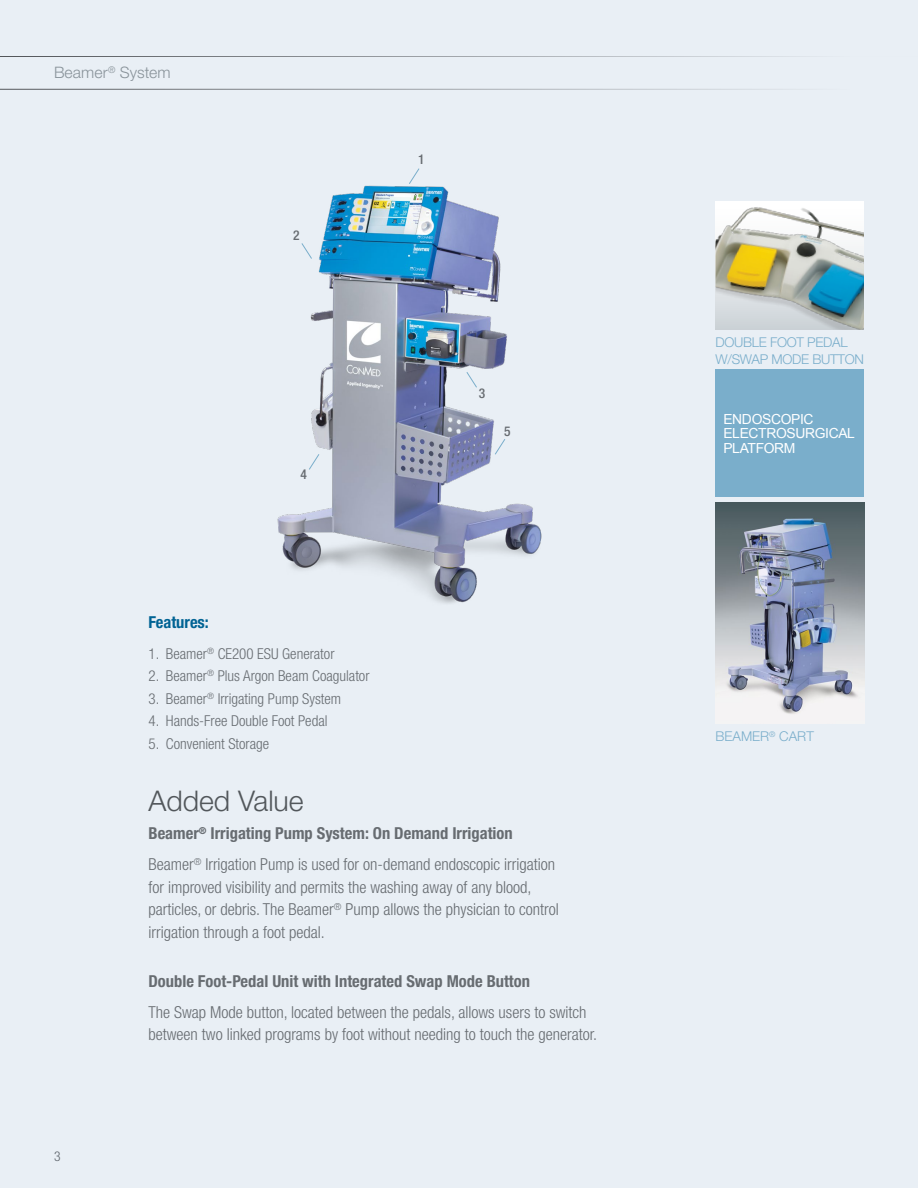
<style>
.page{position:relative;width:918px;height:1188px;background:#e9eff5}
.page>*{position:absolute;margin:0;border:0;box-sizing:border-box;transform-origin:0 0}
.t1{font:300 28.5px "Helvetica Neue LT Std";color:#52575b}
.t2{font:300 condensed 16.5px/22.5px "Helvetica Neue LT Std";color:#676c71}
.t3{font:700 condensed 16.5px "Helvetica Neue LT Std";color:#676c71}
.t4{font:700 condensed 16.5px "Helvetica Neue LT Std";color:#006394}
.t5{font:300 15.75px "Helvetica Neue LT Std";letter-spacing:.005em;color:#979da1}
.t6{font:300 condensed 15px "Helvetica Neue LT Std";color:#676c71}
.t7{font:13.8px/14.5px "Arial";letter-spacing:-.025em;color:#fff}
.t8{font:300 13.5px/16.5px "Helvetica Neue LT Std";letter-spacing:-.02em;color:#7aaecb}
.t9{font:300 13.5px "Helvetica Neue LT Std";color:#7aaecb}
.t10{font:500 condensed 13.5px "Helvetica Neue LT Std";color:#676c71}
.t11{font:300 condensed 13.5px "Helvetica Neue LT Std";color:#676c71}
.s1{font-weight:700}
</style>
<div class="page">
<img style="left:277px;top:185px;width:265px;height:419px">
<svg style="left:301px;top:242px;width:12px;height:18px"></svg>
<svg style="left:409px;top:168px;width:11px;height:16px"></svg>
<svg style="left:308px;top:453px;width:12px;height:17px"></svg>
<svg style="left:494px;top:438px;width:12px;height:17px"></svg>
<svg style="left:466px;top:371px;width:12px;height:17px"></svg>
<div style="left:716px;top:370px;width:148px;height:127px;background:#7aaecb"></div>
<img style="left:715px;top:201px;width:149px;height:129px">
<img style="left:716px;top:502px;width:148px;height:222px">
<p class="t5" style="left:54px;top:63px;width:118px">Beamer<sup>®</sup> System</p>
<p class="t10" style="left:293px;top:227px;width:8px">2</p>
<p class="t10" style="left:418px;top:151px;width:8px">1</p>
<p class="t10" style="left:300px;top:467px;width:8px">4</p>
<p class="t4" style="left:148px;top:612px;width:62px">Features:</p>
<p class="t6" style="left:148px;top:645px;width:188px">1. Beamer<sup>®</sup> CE200 ESU Generator</p>
<p class="t6" style="left:149px;top:667px;width:223px">2. Beamer<sup>®</sup> Plus Argon Beam Coagulator</p>
<p class="t6" style="left:149px;top:690px;width:194px">3. Beamer<sup>®</sup> Irrigating Pump System</p>
<p class="t6" style="left:149px;top:712px;width:181px">4. Hands-Free Double Foot Pedal</p>
<p class="t6" style="left:149px;top:735px;width:122px">5. Convenient Storage</p>
<p class="t10" style="left:479px;top:385px;width:8px">3</p>
<p class="t10" style="left:504px;top:423px;width:8px">5</p>
<p class="t11" style="left:54px;top:1148px;width:8px">3</p>
<h1 class="t1" style="left:148px;top:783px;width:157px">Added Value</h1>
<p class="t2" style="left:148px;top:818px;width:408px;line-height:31.2px"><span class="s1">Beamer</span><sup>®</sup> <span class="s1">Irrigating Pump System: On Demand Irrigation<br></span>Beamer<sup>®</sup> Irrigation Pump is used for on-demand endoscopic irrigation</p>
<p class="t2" style="left:148px;top:876px;width:412px">for improved visibility and permits the washing away of any blood, particles, or debris. The Beamer<sup>®</sup> Pump allows the physician to control irrigation through a foot pedal.</p>
<p class="t3" style="left:149px;top:971px;width:383px">Double Foot-Pedal Unit with Integrated Swap Mode Button</p>
<p class="t2" style="left:149px;top:1001px;width:450px">The Swap Mode button, located between the pedals, allows users to switch between two linked programs by foot without needing to touch the generator.</p>
<p class="t8" style="left:716px;top:334px;width:150px">DOUBLE FOOT PEDAL<br>W/SWAP MODE BUTTON</p>
<p class="t7" style="left:723px;top:412px;width:133px">ENDOSCOPIC<br>ELECTROSURGICAL<br>PLATFORM</p>
<p class="t9" style="left:716px;top:728px;width:100px">BEAMER<sup>®</sup> CART</p>
</div>
